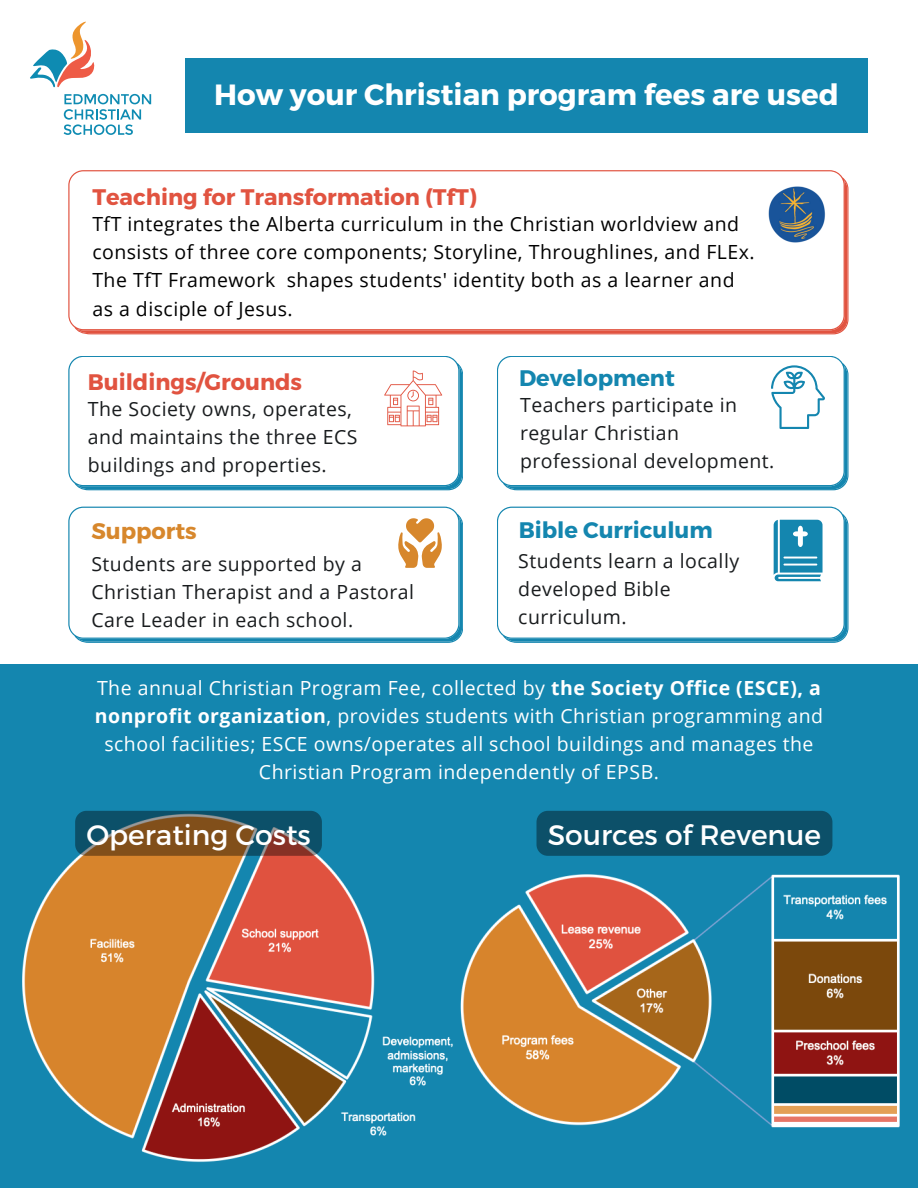
<style>
.page{position:relative;width:918px;height:1188px;background:#fff}
.page>*{position:absolute;margin:0;border:0;box-sizing:border-box;transform-origin:0 0}
.t1{font:700 29.25px "Montserrat";color:#fff}
.t2{font:28.05px "Montserrat";color:#fff}
.t3{font:700 22.5px "Montserrat";color:#e15340}
.t4{font:700 22.5px "Montserrat";color:#1486af}
.t5{font:700 22.5px "Montserrat";color:#d7872c}
.t6{font:19.5px/28.2px "Open Sans";letter-spacing:.025em;color:#191c1e}
.t7{font:19.5px/28.2px "Open Sans";letter-spacing:.025em;color:#fff;text-align:center}
.t8{font:19.5px/28.2px "Open Sans";letter-spacing:.025em;color:#000}
.s1{font-weight:700}
</style>
<div class="page">
<div style="left:0;top:664px;width:918px;height:524px;background:#1486af"></div>
<svg style="left:30px;top:21px;width:65px;height:67px"></svg>
<svg style="left:64px;top:94px;width:87px;height:41px"></svg>
<img style="left:490px;top:821px;width:410px;height:307px">
<img style="left:22px;top:810px;width:468px;height:352px">
<div style="left:185px;top:58px;width:683px;height:74px;background:#1486af"></div>
<svg style="left:68px;top:170px;width:780px;height:164px"></svg>
<img style="left:767px;top:184px;width:60px;height:61px">
<svg style="left:497px;top:356px;width:351px;height:134px"></svg>
<svg style="left:506px;top:365px;width:341px;height:124px"></svg>
<svg style="left:68px;top:356px;width:395px;height:134px"></svg>
<svg style="left:384px;top:371px;width:58px;height:55px"></svg>
<svg style="left:497px;top:507px;width:352px;height:136px"></svg>
<svg style="left:506px;top:517px;width:341px;height:125px"></svg>
<svg style="left:68px;top:507px;width:395px;height:136px"></svg>
<svg style="left:398px;top:518px;width:44px;height:50px"></svg>
<div style="left:75px;top:811px;width:247px;height:45px;background:#000;border-radius:11px;opacity:.4"></div>
<div style="left:537px;top:811px;width:295px;height:45px;background:#0c5069;border-radius:11px"></div>
<h1 class="t1" style="left:214px;top:77px;width:626px">How your Christian program fees are used</h1>
<p class="t3" style="left:92px;top:183px;width:386px">Teaching for Transformation (TfT)</p>
<p class="t8" style="left:92px;top:210px;width:664px">TfT integrates the Alberta curriculum in the Christian worldview and consists of three core components; Storyline, Throughlines, and FLEx.<br>The TfT Framework shapes students' identity both as a learner and as a disciple of Jesus.</p>
<p class="t3" style="left:88px;top:368px;width:216px">Buildings/Grounds</p>
<p class="t6" style="left:88px;top:394px;width:271px">The Society owns, operates, and maintains the three ECS buildings and properties.</p>
<p class="t5" style="left:91px;top:517px;width:107px">Supports</p>
<p class="t6" style="left:91px;top:549px;width:324px">Students are supported by a<br>Christian Therapist and a Pastoral<br>Care Leader in each school.</p>
<p class="t4" style="left:519px;top:364px;width:157px">Development</p>
<p class="t6" style="left:520px;top:390px;width:256px">Teachers participate in regular Christian professional development.</p>
<p class="t4" style="left:519px;top:516px;width:196px">Bible Curriculum</p>
<p class="t6" style="left:518px;top:546px;width:222px">Students learn a locally developed Bible curriculum.</p>
<p class="t7" style="left:95px;top:673px;width:730px">The annual Christian Program Fee, collected by <span class="s1">the Society Office (ESCE), a nonprofit organization</span>, provides students with Christian programming and school facilities; ESCE owns/operates all school buildings and manages the Christian Program independently of EPSB.</p>
<h2 class="t2" style="left:86px;top:817px;width:226px">Operating Costs</h2>
<h2 class="t2" style="left:548px;top:817px;width:275px">Sources of Revenue</h2>
</div>
